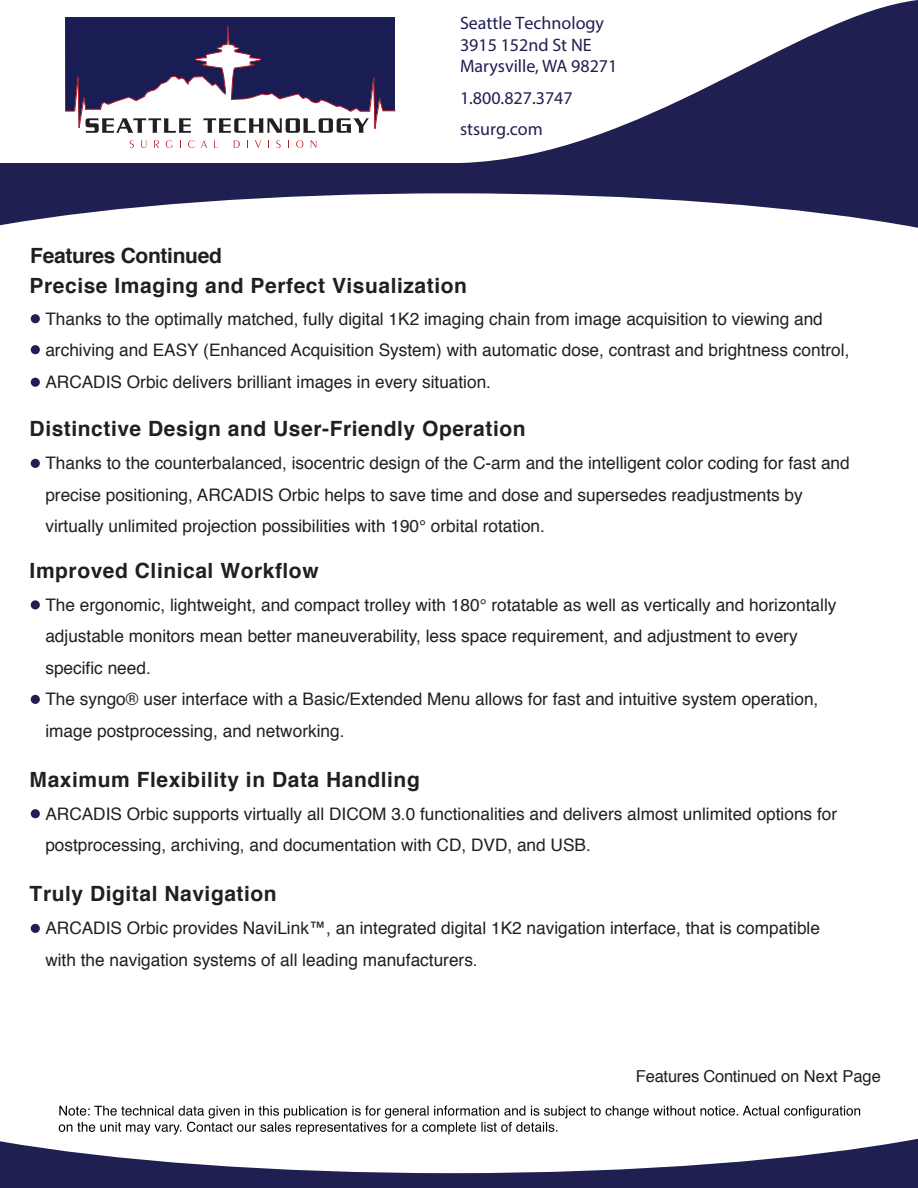
<style>
.page{position:relative;width:918px;height:1188px;background:#fff}
.page>*{position:absolute;margin:0;border:0;box-sizing:border-box;transform-origin:0 0}
.t1{font:700 21px "Helvetica";letter-spacing:.025em;color:#231f20}
.t2{font:700 21px "Helvetica";letter-spacing:-.015em;color:#231f20}
.t3{font:18px/21.6px "Myriad Pro";color:#201f52}
.t4{font:17.25px/31.5px "Helvetica";color:#231f20}
.t5{font:16.5px "Helvetica";letter-spacing:-.015em;color:#231f20}
</style>
<div class="page">
<svg style="left:0;top:1139px;width:918px;height:49px;fill:#201f52"></svg>
<svg style="left:0;top:184px;width:918px;height:44px"></svg>
<svg style="left:461px;top:0;width:457px;height:163px"></svg>
<div style="left:0;top:163px;width:918px;height:21px;background:#201f52"></div>
<svg style="left:59px;top:1106px;width:801px;height:29px"></svg>
<div style="left:31px;top:314px;width:9px;height:9px;background:#201f52;border-radius:50%"></div>
<div style="left:31px;top:345px;width:9px;height:9px;background:#201f52;border-radius:50%"></div>
<div style="left:31px;top:378px;width:9px;height:9px;background:#201f52;border-radius:50%"></div>
<div style="left:31px;top:459px;width:9px;height:9px;background:#201f52;border-radius:50%"></div>
<div style="left:31px;top:600px;width:9px;height:9px;background:#201f52;border-radius:50%"></div>
<div style="left:31px;top:695px;width:9px;height:9px;background:#201f52;border-radius:50%"></div>
<div style="left:31px;top:809px;width:9px;height:9px;background:#201f52;border-radius:50%"></div>
<div style="left:31px;top:924px;width:9px;height:9px;background:#201f52;border-radius:50%"></div>
<svg style="left:65px;top:17px;width:331px;height:131px"></svg>
<p class="t2" style="left:30px;top:239px;width:193px">Features Continued</p>
<p class="t3" style="left:460px;top:12px;width:159px">Seattle Technology<br>3915 152nd St NE<br>Marysville, WA 98271</p>
<p class="t3" style="left:460px;top:82px;width:114px;line-height:31.5px">1.800.827.3747 stsurg.com</p>
<p class="t1" style="left:30px;top:269px;width:439px">Precise Imaging and Perfect Visualization</p>
<p class="t4" style="left:45px;top:303px;width:806px">Thanks to the optimally matched, fully digital 1K2 imaging chain from image acquisition to viewing and archiving and EASY (Enhanced Acquisition System) with automatic dose, contrast and brightness control,<br>ARCADIS Orbic delivers brilliant images in every situation.</p>
<p class="t1" style="left:30px;top:412px;width:498px">Distinctive Design and User-Friendly Operation</p>
<p class="t4" style="left:45px;top:448px;width:806px">Thanks to the counterbalanced, isocentric design of the C-arm and the intelligent color coding for fast and precise positioning, ARCADIS Orbic helps to save time and dose and supersedes readjustments by virtually unlimited projection possibilities with 190° orbital rotation.</p>
<p class="t1" style="left:30px;top:553px;width:291px">Improved Clinical Workflow</p>
<p class="t4" style="left:45px;top:590px;width:793px">The ergonomic, lightweight, and compact trolley with 180° rotatable as well as vertically and horizontally adjustable monitors mean better maneuverability, less space requirement, and adjustment to every specific need.<br>The syngo® user interface with a Basic/Extended Menu allows for fast and intuitive system operation, image postprocessing, and networking.</p>
<p class="t1" style="left:30px;top:762px;width:392px">Maximum Flexibility in Data Handling</p>
<p class="t4" style="left:45px;top:799px;width:793px">ARCADIS Orbic supports virtually all DICOM 3.0 functionalities and delivers almost unlimited options for postprocessing, archiving, and documentation with CD, DVD, and USB.</p>
<p class="t1" style="left:30px;top:877px;width:249px">Truly Digital Navigation</p>
<p class="t4" style="left:45px;top:913px;width:776px">ARCADIS Orbic provides NaviLink™, an integrated digital 1K2 navigation interface, that is compatible with the navigation systems of all leading manufacturers.</p>
<p class="t5" style="left:636px;top:1063px;width:247px">Features Continued on Next Page</p>
</div>
